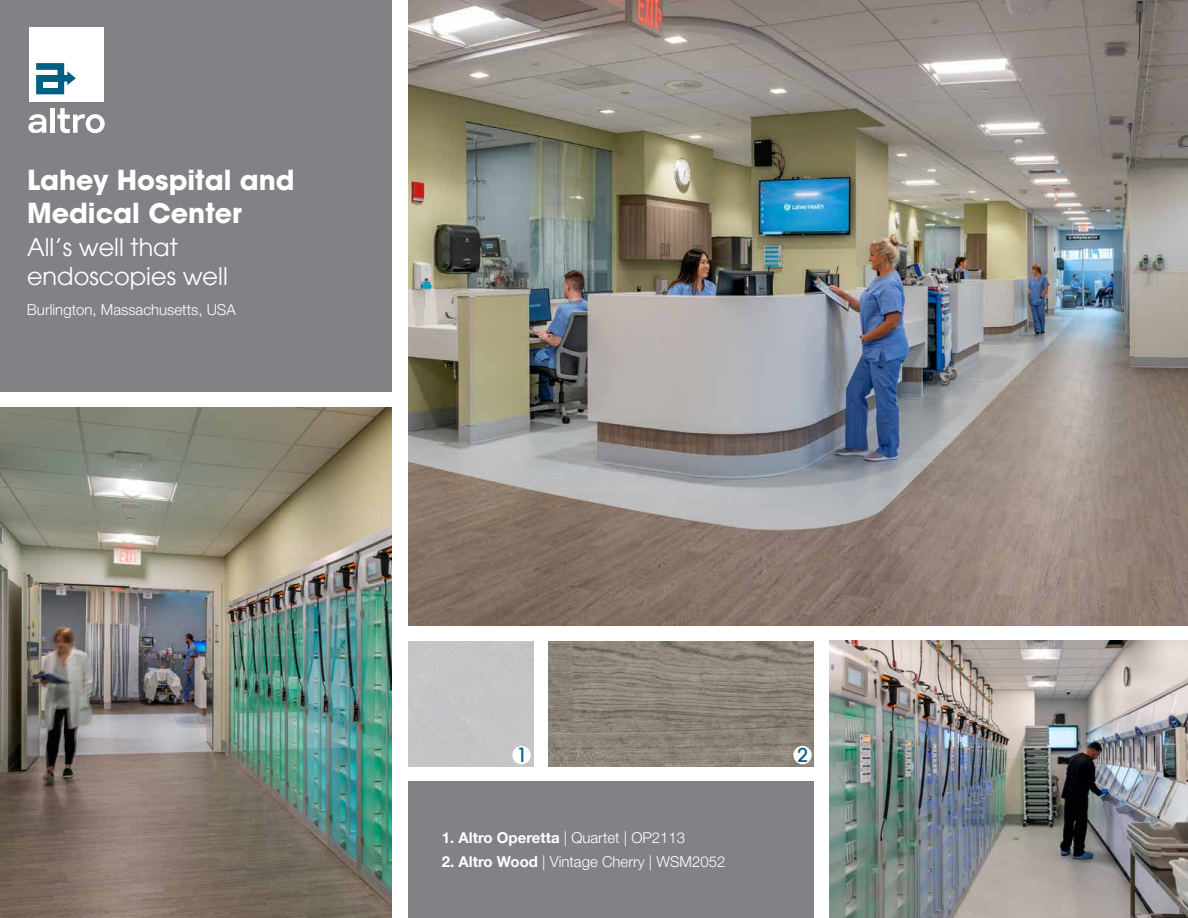
<style>
.page{position:relative;width:1188px;height:918px;background:#fff}
.page>*{position:absolute;margin:0;border:0;box-sizing:border-box;transform-origin:0 0}
.t1{font:700 27px/33px "Avant Garde";color:#fff}
.t2{font:24px/28.8px "Avant Garde";color:#fff}
.t3{font:500 19.2px "Avant Garde";color:#005f84}
.t4{font:300 15px "Helvetica Neue LT Pro";color:#fff}
.t5{font:700 15px "Helvetica Neue LT Pro";color:#fff}
.s1{font-weight:300}
.s2{font-weight:700}
</style>
<div class="page">
<img style="left:408px;top:0;width:780px;height:625px">
<img style="left:830px;top:641px;width:358px;height:277px">
<img style="left:0;top:407px;width:392px;height:511px">
<div style="left:0;top:0;width:392px;height:392px;background:#818286"></div>
<div style="left:408px;top:782px;width:406px;height:136px;background:#818286"></div>
<img style="left:549px;top:641px;width:265px;height:125px">
<div style="left:793px;top:746px;width:19px;height:18px;background:#fff;border-radius:50%"></div>
<hr style="left:50px;top:108px;width:4px;height:25px;background:#fff">
<svg style="left:28px;top:114px;width:18px;height:19px"></svg>
<svg style="left:57px;top:108px;width:48px;height:25px"></svg>
<div style="left:29px;top:27px;width:75px;height:74px;background:#fff"></div>
<svg style="left:36px;top:63px;width:40px;height:31px"></svg>
<div style="left:43px;top:82px;width:14px;height:6px;background:#fff"></div>
<h1 class="t1" style="left:27px;top:163px;width:269px">Lahey Hospital and<br>Medical Center</h1>
<h2 class="t2" style="left:27px;top:233px;width:202px">All’s well that endoscopies well</h2>
<p class="t4" style="left:27px;top:300px;width:210px">Burlington, Massachusetts, USA</p>
<p class="t3" style="left:516px;top:743px;width:12px">1</p>
<p class="t3" style="left:797px;top:743px;width:12px">2</p>
<p class="t5" style="left:442px;top:829px;width:245px">1. Altro Operetta <span class="s1">| Quartet | OP2113</span></p>
<p class="t4" style="left:442px;top:853px;width:285px"><span class="s2">2. Altro Wood</span> | Vintage Cherry | WSM2052</p>
</div>
